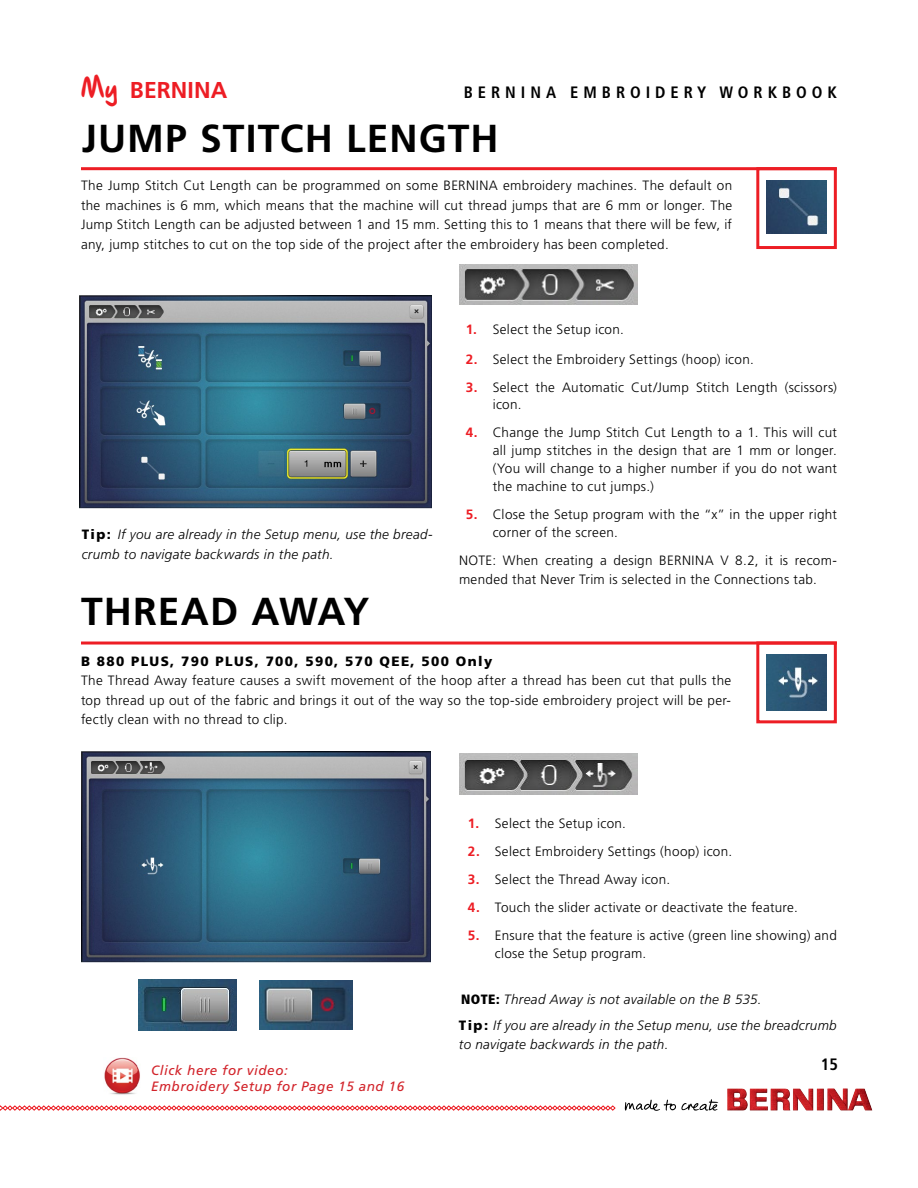
<style>
.page{position:relative;width:918px;height:1188px;background:#fff}
.page>*{position:absolute;margin:0;border:0;box-sizing:border-box;transform-origin:0 0}
.t1{font:700 39px "Frutiger LT Std";letter-spacing:.025em;color:#000}
.t2{font:700 22.95px "Frutiger LT Std";letter-spacing:.005em;color:#ed1d24}
.t3{font:700 condensed 16.5px "Frutiger LT Std";letter-spacing:.3em;color:#000}
.t4{font:300 13.5px/19.5px "Frutiger LT Std";letter-spacing:.025em;color:#000}
.t5{font:italic 300 13.5px/19.5px "Frutiger LT Std";letter-spacing:.02em;color:#000}
.t6{font:italic 13.5px/16.5px "Frutiger LT Std";letter-spacing:.04em;color:#d2232a}
.t7{font:900 13.5px "Frutiger LT Std";letter-spacing:.1em;color:#000}
.s1{font-family:"Hand Of Sean Pro";font-weight:400}
.s2{font-weight:900;font-style:normal}
.s3{font-weight:700;color:#ed1d24}
.s4{font-weight:900;font-style:normal;font-stretch:condensed}
</style>
<div class="page">
<svg style="left:0;top:1105px;width:616px;height:6px"></svg>
<svg style="left:625px;top:1099px;width:93px;height:12px"></svg>
<img style="left:727px;top:1089px;width:145px;height:21px">
<img style="left:80px;top:295px;width:352px;height:213px">
<img style="left:767px;top:181px;width:59px;height:53px">
<img style="left:81px;top:752px;width:349px;height:211px">
<img style="left:138px;top:979px;width:99px;height:52px">
<img style="left:259px;top:981px;width:93px;height:48px">
<div style="left:756px;top:642px;width:81px;height:81px;border:3px solid #ed1d24"></div>
<hr style="left:81px;top:642px;width:756px;height:3px;background:#ed1d24">
<img style="left:767px;top:655px;width:59px;height:55px">
<img style="left:459px;top:265px;width:178px;height:39px">
<img style="left:459px;top:753px;width:178px;height:41px">
<div style="left:756px;top:167px;width:81px;height:82px;border:3px solid #ed1d24"></div>
<hr style="left:81px;top:167px;width:756px;height:3px;background:#ed1d24">
<img style="left:104px;top:1058px;width:36px;height:37px">
<h2 class="t2" style="left:81px;top:77px;width:148px"><span class="s1">My</span> BERNINA</h2>
<p class="t3" style="left:464px;top:82px;width:375px">BERNINA EMBROIDERY WORKBOOK</p>
<h1 class="t1" style="left:82px;top:115px;width:418px">JUMP STITCH LENGTH</h1>
<p class="t4" style="left:81px;top:176px;width:653px;text-align:justify">The Jump Stitch Cut Length can be programmed on some BERNINA embroidery machines. The default on the machines is 6 mm, which means that the machine will cut thread jumps that are 6 mm or longer. The Jump Stitch Length can be adjusted between 1 and 15 mm. Setting this to 1 means that there will be few, if any, jump stitches to cut on the top side of the project after the embroidery has been completed.</p>
<p class="t5" style="left:82px;top:525px;width:353px"><span class="s2">Tip:</span> If you are already in the Setup menu, use the bread&shy;crumb to navigate backwards in the path.</p>
<h1 class="t1" style="left:81px;top:588px;width:290px">THREAD AWAY</h1>
<p class="t4" style="left:466px;top:320px;width:160px"><span class="s3">1.</span> Select the Setup icon.</p>
<p class="t4" style="left:466px;top:349px;width:290px"><span class="s3">2.</span> Select the Embroidery Settings (hoop) icon.</p>
<p class="t4" style="left:493px;top:378px;width:346px;line-height:18px;text-indent:-27px"><span class="s3">3.</span> Select the Automatic Cut/Jump Stitch Length (scissors) icon.</p>
<p class="t4" style="left:493px;top:424px;width:346px;line-height:18px;text-align:justify;text-indent:-27px"><span class="s3">4.</span> Change the Jump Stitch Cut Length to a 1. This will cut all jump stitches in the design that are 1 mm or longer. (You will change to a higher number if you do not want the machine to cut jumps.)</p>
<p class="t4" style="left:493px;top:506px;width:346px;line-height:18px;text-indent:-27px"><span class="s3">5.</span> Close the Setup program with the “x” in the upper right corner of the screen.</p>
<p class="t4" style="left:459px;top:550px;width:379px">NOTE: When creating a design BERNINA V 8.2, it is recom&shy;mended that Never Trim is selected in the Connections tab.</p>
<p class="t7" style="left:81px;top:653px;width:413px">B 880 PLUS, 790 PLUS, 700, 590, 570 QEE, 500 Only</p>
<p class="t4" style="left:81px;top:671px;width:652px;text-align:justify">The Thread Away feature causes a swift movement of the hoop after a thread has been cut that pulls the top thread up out of the fabric and brings it out of the way so the top-side embroidery project will be per&shy;fectly clean with no thread to clip.</p>
<p class="t4" style="left:468px;top:814px;width:160px"><span class="s3">1.</span> Select the Setup icon.</p>
<p class="t4" style="left:468px;top:842px;width:266px"><span class="s3">2.</span> Select Embroidery Settings (hoop) icon.</p>
<p class="t4" style="left:468px;top:870px;width:204px"><span class="s3">3.</span> Select the Thread Away icon.</p>
<p class="t4" style="left:468px;top:898px;width:331px"><span class="s3">4.</span> Touch the slider activate or deactivate the feature.</p>
<p class="t4" style="left:495px;top:926px;width:344px;line-height:18px;text-indent:-27px"><span class="s3">5.</span> Ensure that the feature is active (green line showing) and close the Setup program.</p>
<p class="t5" style="left:461px;top:990px;width:302px"><span class="s4">NOTE:</span> Thread Away is not available on the B 535.</p>
<p class="t6" style="left:151px;top:1062px;width:255px">Click here for video:<br>Embroidery Setup for Page 15 and 16</p>
<p class="t5" style="left:459px;top:1015px;width:379px"><span class="s2">Tip:</span> If you are already in the Setup menu, use the breadcrumb to navigate backwards in the path.</p>
<p class="t3" style="left:821px;top:1054px;width:19px">15</p>
</div>
